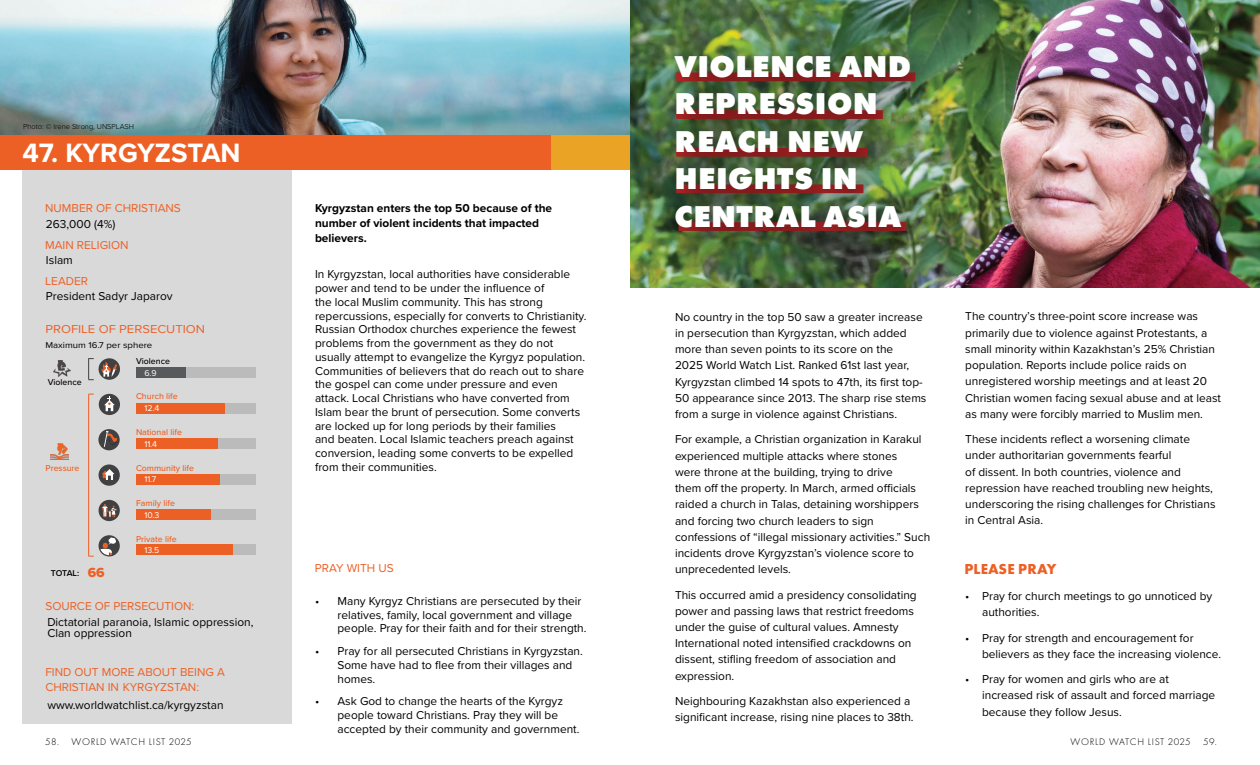
<style>
.page{position:relative;width:1260px;height:765px;background:#fff}
.page>*{position:absolute;margin:0;border:0;box-sizing:border-box;transform-origin:0 0}
.t1{font:800 31.25px/37.5px "Futura PT";letter-spacing:.01em;color:#fff}
.t2{font:700 27.5px "Proxima Nova";color:#fff}
.t3{font:700 15px "Futura PT";letter-spacing:.01em;color:#ed6025}
.t4{font:13.75px "Proxima Nova Extrabld";color:#ed6025}
.t5{font:11.88px/16.2px "Proxima Nova";color:#000}
.t6{font:11.88px/14.9px "Proxima Nova";color:#ed6025}
.t7{font:700 11.88px/15px "Proxima Nova";color:#000}
.t8{font:11.88px "Proxima Nova";color:#ed6025;scale:1.1 1}
.t9{font:300 10px "Futura PT";letter-spacing:.06em;color:#000}
.t10{font:500 8.75px "Proxima Nova";color:#ed6025}
.t11{font:8.75px "Proxima Nova";color:#fff}
.t12{font:8.75px "Proxima Nova";color:#000;scale:1.1 1}
.t13{font:500 8.75px "Proxima Nova";color:#000}
.t14{font:600 8.75px "Proxima Nova";letter-spacing:-.025em;color:#000}
.t15{font:300 7.5px "Proxima Nova";color:#000}
</style>
<div class="page">
<div style="left:22px;top:163px;width:270px;height:561px;background:#d9d9d9"></div>
<div style="left:551px;top:135px;width:79px;height:34px;background:#eaa325"></div>
<div style="left:0;top:135px;width:551px;height:34px;background:#ed6025"></div>
<div style="left:136px;top:367px;width:120px;height:11px;background:#bbb"></div>
<div style="left:136px;top:403px;width:120px;height:10px;background:#bbb"></div>
<div style="left:136px;top:439px;width:120px;height:10px;background:#bbb"></div>
<div style="left:136px;top:474px;width:120px;height:10px;background:#bbb"></div>
<div style="left:136px;top:510px;width:120px;height:10px;background:#bbb"></div>
<div style="left:136px;top:545px;width:120px;height:10px;background:#bbb"></div>
<hr style="left:88px;top:394px;width:1px;height:162px;background:#ed6025">
<svg style="left:88px;top:358px;width:6px;height:22px"></svg>
<img style="left:53px;top:360px;width:18px;height:16px">
<img style="left:51px;top:444px;width:18px;height:16px">
<svg style="left:99px;top:358px;width:21px;height:22px"></svg>
<svg style="left:101px;top:361px;width:16px;height:16px"></svg>
<div style="left:99px;top:464px;width:21px;height:22px;background:#414042;border-radius:50%"></div>
<svg style="left:102px;top:469px;width:13px;height:11px"></svg>
<svg style="left:98px;top:429px;width:22px;height:21px"></svg>
<svg style="left:104px;top:431px;width:13px;height:16px"></svg>
<div style="left:99px;top:394px;width:21px;height:21px;background:#414042;border-radius:50%"></div>
<svg style="left:104px;top:396px;width:11px;height:15px"></svg>
<div style="left:99px;top:500px;width:21px;height:21px;background:#414042;border-radius:50%"></div>
<svg style="left:102px;top:504px;width:14px;height:13px"></svg>
<svg style="left:99px;top:535px;width:21px;height:21px"></svg>
<svg style="left:100px;top:537px;width:16px;height:18px"></svg>
<div style="left:136px;top:367px;width:49px;height:11px;background:#58595b"></div>
<div style="left:136px;top:403px;width:89px;height:10px;background:#ed6025"></div>
<div style="left:136px;top:439px;width:82px;height:10px;background:#ed6025"></div>
<div style="left:136px;top:474px;width:84px;height:10px;background:#ed6025"></div>
<div style="left:136px;top:510px;width:74px;height:10px;background:#ed6025"></div>
<div style="left:136px;top:545px;width:97px;height:10px;background:#ed6025"></div>
<img style="left:0;top:0;width:630px;height:135px">
<img style="left:630px;top:0;width:630px;height:287px">
<div style="left:660px;top:40px;width:282px;height:221px;background:#000;opacity:.75"></div>
<p class="t15" style="left:23px;top:121px;width:112px">Photo: © Irene Strong, UNSPLASH</p>
<h2 class="t2" style="left:22px;top:132px;width:220px">47. KYRGYZSTAN</h2>
<p class="t6" style="left:45px;top:200px;width:137px">NUMBER OF CHRISTIANS</p>
<p class="t6" style="left:45px;top:237px;width:85px">MAIN RELIGION</p>
<p class="t6" style="left:45px;top:273px;width:44px">LEADER</p>
<p class="t5" style="left:46px;top:215px;width:71px">263,000 (4%)</p>
<p class="t5" style="left:46px;top:251px;width:28px">Islam</p>
<p class="t5" style="left:46px;top:287px;width:128px">President Sadyr Japarov</p>
<p class="t8" style="left:45px;top:320px;width:147px">PROFILE OF PERSECUTION</p>
<p class="t12" style="left:45px;top:338px;width:99px">Maximum 16.7 per sphere</p>
<p class="t13" style="left:136px;top:354px;width:35px">Violence</p>
<p class="t10" style="left:136px;top:390px;width:43px">Church life</p>
<p class="t10" style="left:136px;top:426px;width:48px">National life</p>
<p class="t10" style="left:136px;top:461px;width:59px">Community life</p>
<p class="t10" style="left:136px;top:497px;width:40px">Family life</p>
<p class="t10" style="left:136px;top:532px;width:42px">Private life</p>
<p class="t11" style="left:144px;top:366px;width:14px">6.9</p>
<p class="t11" style="left:144px;top:402px;width:17px">12.4</p>
<p class="t11" style="left:144px;top:437px;width:14px">11.4</p>
<p class="t11" style="left:144px;top:473px;width:13px">11.7</p>
<p class="t11" style="left:144px;top:508px;width:16px">10.3</p>
<p class="t11" style="left:144px;top:544px;width:17px">13.5</p>
<p class="t13" style="left:48px;top:375px;width:35px">Violence</p>
<p class="t10" style="left:45px;top:461px;width:36px">Pressure</p>
<p class="t14" style="left:51px;top:566px;width:30px">TOTAL:</p>
<p class="t4" style="left:88px;top:562px;width:18px">66</p>
<p class="t6" style="left:45px;top:598px;width:150px">SOURCE OF PERSECUTION:</p>
<p class="t5" style="left:47px;top:616px;width:208px;line-height:11.2px">Dictatorial paranoia, Islamic oppression,<br>Clan oppression</p>
<p class="t6" style="left:45px;top:665px;width:181px">FIND OUT MORE ABOUT BEING A<br>CHRISTIAN IN KYRGYZSTAN:</p>
<p class="t5" style="left:47px;top:697px;width:178px">www.worldwatchlist.ca/kyrgyzstan</p>
<p class="t9" style="left:45px;top:736px;width:148px">58. WORLD WATCH LIST 2025</p>
<p class="t7" style="left:315px;top:200px;width:239px">Kyrgyzstan enters the top 50 because of the number of violent incidents that impacted believers.</p>
<p class="t5" style="left:315px;top:267px;width:273px;line-height:13.8px">In Kyrgyzstan, local authorities have considerable power and tend to be under the influence of<br>the local Muslim community. This has strong repercussions, especially for converts to Christianity.<br>Russian Orthodox churches experience the fewest problems from the government as they do not usually attempt to evangelize the Kyrgyz population.<br>Communities of believers that do reach out to share the gospel can come under pressure and even attack. Local Christians who have converted from Islam bear the brunt of persecution. Some converts are locked up for long periods by their families<br>and beaten. Local Islamic teachers preach against conversion, leading some converts to be expelled from their communities.</p>
<p class="t6" style="left:315px;top:560px;width:80px">PRAY WITH US</p>
<p class="t5" style="left:338px;top:593px;width:251px;line-height:13.8px;text-indent:-23px">• Many Kyrgyz Christians are persecuted by their relatives, family, local government and village people. Pray for their faith and for their strength.</p>
<p class="t5" style="left:338px;top:644px;width:247px;line-height:13.8px;text-indent:-23px">• Pray for all persecuted Christians in Kyrgyzstan.<br>Some have had to flee from their villages and homes.</p>
<p class="t5" style="left:338px;top:694px;width:243px;line-height:13.8px;text-indent:-23px">• Ask God to change the hearts of the Kyrgyz people toward Christians. Pray they will be accepted by their community and government.</p>
<h1 class="t1" style="left:675px;top:47px;width:238px">VIOLENCE AND<br>REPRESSION<br>REACH NEW<br>HEIGHTS IN<br>CENTRAL ASIA</h1>
<p class="t5" style="left:675px;top:308px;width:253px">No country in the top 50 saw a greater increase in persecution than Kyrgyzstan, which added more than seven points to its score on the<br>2025 World Watch List. Ranked 61st last year, Kyrgyzstan climbed 14 spots to 47th, its first top-50 appearance since 2013. The sharp rise stems from a surge in violence against Christians.</p>
<p class="t5" style="left:675px;top:431px;width:257px">For example, a Christian organization in Karakul experienced multiple attacks where stones<br>were throne at the building, trying to drive<br>them off the property. In March, armed officials raided a church in Talas, detaining worshippers and forcing two church leaders to sign confessions of “illegal missionary activities.” Such incidents drove Kyrgyzstan’s violence score to unprecedented levels.</p>
<p class="t5" style="left:675px;top:586px;width:243px">This occurred amid a presidency consolidating power and passing laws that restrict freedoms under the guise of cultural values. Amnesty International noted intensified crackdowns on dissent, stifling freedom of association and expression.</p>
<p class="t5" style="left:675px;top:692px;width:240px">Neighbouring Kazakhstan also experienced a significant increase, rising nine places to 38th.</p>
<p class="t5" style="left:965px;top:308px;width:257px">The country’s three-point score increase was primarily due to violence against Protestants, a small minority within Kazakhstan’s 25% Christian population. Reports include police raids on unregistered worship meetings and at least 20<br>Christian women facing sexual abuse and at least as many were forcibly married to Muslim men.</p>
<p class="t5" style="left:965px;top:431px;width:252px">These incidents reflect a worsening climate under authoritarian governments fearful<br>of dissent. In both countries, violence and repression have reached troubling new heights, underscoring the rising challenges for Christians in Central Asia.</p>
<p class="t3" style="left:964px;top:559px;width:93px">PLEASE PRAY</p>
<p class="t5" style="left:982px;top:588px;width:232px;text-indent:-17px">• Pray for church meetings to go unnoticed by authorities.</p>
<p class="t5" style="left:982px;top:629px;width:241px;text-indent:-17px">• Pray for strength and encouragement for believers as they face the increasing violence.</p>
<p class="t5" style="left:982px;top:671px;width:235px;text-indent:-17px">• Pray for women and girls who are at increased risk of assault and forced marriage because they follow Jesus.</p>
<p class="t9" style="left:1071px;top:736px;width:148px">WORLD WATCH LIST 2025 59.</p>
</div>
